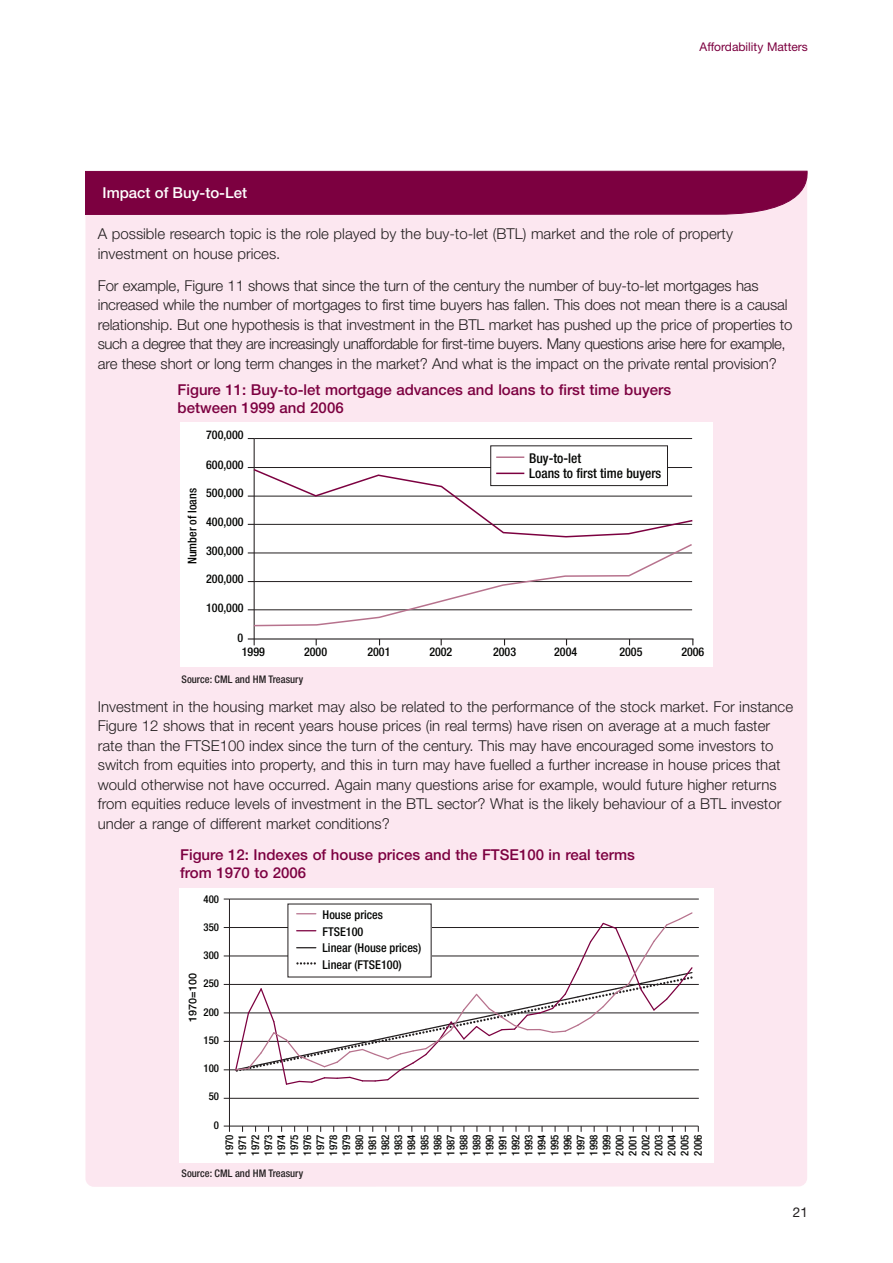
<style>
.page{position:relative;width:893px;height:1263px;background:#fff}
.page>*{position:absolute;margin:0;border:0;box-sizing:border-box;transform-origin:0 0}
.t1{font:300 15px/19.5px "Helvetica Neue";color:#231f20}
.t2{font:500 15px/18px "Helvetica Neue";color:#7c0040}
.t3{font:500 15px "Helvetica Neue";color:#fff}
.t4{font:500 condensed 13.5px "Helvetica Neue";color:#040503}
.t5{font:13.5px "Helvetica Neue";color:#231f20}
.t6{font:500 condensed 12.15px "Helvetica Neue";color:#040503}
.t7{font:500 condensed 12px "Helvetica Neue";color:#040503}
.t8{font:12px "Helvetica Neue";color:#7c0040}
.t9{font:500 condensed 10.8px "Helvetica Neue";color:#040503}
.t10{font:500 10.8px "Helvetica Neue";color:#040503}
.t11{font:500 condensed 10.5px "Helvetica Neue";color:#231f20}
</style>
<div class="page">
<div style="left:85px;top:215px;width:722px;height:971px;background:#fce7f0"></div>
<div style="left:85px;top:171px;width:722px;height:44px;background:#7c0040"></div>
<div style="left:179px;top:889px;width:534px;height:274px;background:#fff"></div>
<hr style="left:224px;top:1125px;width:474px;height:1px;background:#231f20">
<svg style="left:528px;top:1126px;width:2px;height:6px"></svg>
<hr style="left:229px;top:899px;width:1px;height:233px;background:#231f20">
<hr style="left:229px;top:1098px;width:470px;height:1px;background:#231f20">
<hr style="left:229px;top:1069px;width:470px;height:1px;background:#231f20">
<hr style="left:229px;top:1041px;width:470px;height:1px;background:#231f20">
<hr style="left:229px;top:1013px;width:470px;height:1px;background:#231f20">
<hr style="left:229px;top:984px;width:470px;height:1px;background:#231f20">
<hr style="left:229px;top:956px;width:470px;height:1px;background:#231f20">
<hr style="left:229px;top:927px;width:470px;height:1px;background:#231f20">
<hr style="left:229px;top:899px;width:470px;height:1px;background:#231f20">
<svg style="left:224px;top:911px;width:470px;height:174px"></svg>
<div style="left:180px;top:422px;width:533px;height:244px;background:#fff"></div>
<hr style="left:248px;top:638px;width:445px;height:1px;background:#231f20">
<hr style="left:254px;top:438px;width:1px;height:207px;background:#231f20">
<hr style="left:254px;top:438px;width:438px;height:1px;background:#231f20">
<hr style="left:496px;top:456px;width:28px;height:2px;background:#b7728d">
<svg style="left:248px;top:467px;width:445px;height:160px"></svg>
<p class="t8" style="left:700px;top:43px;width:110px">Affordability Matters</p>
<p class="t3" style="left:103px;top:187px;width:146px">Impact of Buy-to-Let</p>
<p class="t1" style="left:98px;top:225px;width:637px">A possible research topic is the role played by the buy-to-let (BTL) market and the role of property investment on house prices.</p>
<p class="t1" style="left:98px;top:277px;width:696px">For example, Figure 11 shows that since the turn of the century the number of buy-to-let mortgages has increased while the number of mortgages to first time buyers has fallen. This does not mean there is a causal relationship. But one hypothesis is that investment in the BTL market has pushed up the price of properties to such a degree that they are increasingly unaffordable for first-time buyers. Many questions arise here for example, are these short or long term changes in the market? And what is the impact on the private rental provision?</p>
<p class="t2" style="left:178px;top:382px;width:495px">Figure 11: Buy-to-let mortgage advances and loans to first time buyers between 1999 and 2006</p>
<p class="t7" style="left:188px;top:564px;width:77px;rotate:-90deg">Number of loans</p>
<p class="t7" style="left:206px;top:431px;width:39px">700,000</p>
<p class="t7" style="left:206px;top:460px;width:39px">600,000</p>
<p class="t7" style="left:206px;top:489px;width:39px">500,000</p>
<p class="t7" style="left:206px;top:518px;width:39px">400,000</p>
<p class="t7" style="left:206px;top:547px;width:39px">300,000</p>
<p class="t7" style="left:206px;top:575px;width:39px">200,000</p>
<p class="t7" style="left:206px;top:603px;width:39px">100,000</p>
<p class="t7" style="left:237px;top:633px;width:7px">0</p>
<p class="t4" style="left:529px;top:453px;width:54px">Buy-to-let</p>
<p class="t4" style="left:529px;top:468px;width:134px">Loans to first time buyers</p>
<p class="t7" style="left:242px;top:647px;width:25px">1999</p>
<p class="t7" style="left:304px;top:647px;width:25px">2000</p>
<p class="t7" style="left:367px;top:647px;width:25px">2001</p>
<p class="t7" style="left:429px;top:647px;width:25px">2002</p>
<p class="t7" style="left:493px;top:647px;width:25px">2003</p>
<p class="t7" style="left:554px;top:647px;width:25px">2004</p>
<p class="t7" style="left:619px;top:647px;width:25px">2005</p>
<p class="t7" style="left:681px;top:647px;width:25px">2006</p>
<p class="t11" style="left:182px;top:675px;width:123px">Source: CML and HM Treasury</p>
<p class="t1" style="left:98px;top:698px;width:697px">Investment in the housing market may also be related to the performance of the stock market. For instance Figure 12 shows that in recent years house prices (in real terms) have risen on average at a much faster rate than the FTSE100 index since the turn of the century. This may have encouraged some investors to switch from equities into property, and this in turn may have fuelled a further increase in house prices that would otherwise not have occurred. Again many questions arise for example, would future higher returns from equities reduce levels of investment in the BTL sector? What is the likely behaviour of a BTL investor under a range of different market conditions?</p>
<p class="t2" style="left:180px;top:847px;width:456px">Figure 12: Indexes of house prices and the FTSE100 in real terms from 1970 to 2006</p>
<p class="t9" style="left:204px;top:895px;width:17px">400</p>
<p class="t9" style="left:204px;top:923px;width:17px">350</p>
<p class="t9" style="left:204px;top:952px;width:17px">300</p>
<p class="t10" style="left:189px;top:1022px;width:50px;rotate:-90deg">1970=100</p>
<p class="t9" style="left:204px;top:979px;width:17px">250</p>
<p class="t9" style="left:204px;top:1008px;width:17px">200</p>
<p class="t9" style="left:204px;top:1036px;width:17px">150</p>
<p class="t9" style="left:204px;top:1064px;width:17px">100</p>
<p class="t9" style="left:209px;top:1092px;width:12px">50</p>
<p class="t9" style="left:214px;top:1121px;width:7px">0</p>
<p class="t6" style="left:323px;top:910px;width:62px">House prices</p>
<p class="t6" style="left:323px;top:927px;width:42px">FTSE100</p>
<p class="t6" style="left:323px;top:943px;width:100px">Linear (House prices)</p>
<p class="t6" style="left:323px;top:960px;width:81px">Linear (FTSE100)</p>
<p class="t9" style="left:277px;top:1155px;width:22px;rotate:-90deg">1974</p>
<p class="t9" style="left:538px;top:1155px;width:22px;rotate:-90deg">1994</p>
<p class="t9" style="left:408px;top:1155px;width:22px;rotate:-90deg">1984</p>
<p class="t9" style="left:668px;top:1155px;width:22px;rotate:-90deg">2004</p>
<p class="t9" style="left:303px;top:1155px;width:22px;rotate:-90deg">1976</p>
<p class="t9" style="left:343px;top:1155px;width:22px;rotate:-90deg">1979</p>
<p class="t9" style="left:473px;top:1155px;width:22px;rotate:-90deg">1989</p>
<p class="t9" style="left:564px;top:1155px;width:22px;rotate:-90deg">1996</p>
<p class="t9" style="left:603px;top:1155px;width:22px;rotate:-90deg">1999</p>
<p class="t9" style="left:694px;top:1155px;width:22px;rotate:-90deg">2006</p>
<p class="t9" style="left:434px;top:1155px;width:22px;rotate:-90deg">1986</p>
<p class="t9" style="left:329px;top:1155px;width:22px;rotate:-90deg">1978</p>
<p class="t9" style="left:460px;top:1155px;width:22px;rotate:-90deg">1988</p>
<p class="t9" style="left:590px;top:1155px;width:22px;rotate:-90deg">1998</p>
<p class="t9" style="left:225px;top:1155px;width:22px;rotate:-90deg">1970</p>
<p class="t9" style="left:356px;top:1155px;width:22px;rotate:-90deg">1980</p>
<p class="t9" style="left:486px;top:1155px;width:22px;rotate:-90deg">1990</p>
<p class="t9" style="left:616px;top:1155px;width:22px;rotate:-90deg">2000</p>
<p class="t9" style="left:316px;top:1155px;width:22px;rotate:-90deg">1977</p>
<p class="t9" style="left:447px;top:1155px;width:22px;rotate:-90deg">1987</p>
<p class="t9" style="left:577px;top:1155px;width:22px;rotate:-90deg">1997</p>
<p class="t9" style="left:395px;top:1155px;width:22px;rotate:-90deg">1983</p>
<p class="t9" style="left:655px;top:1155px;width:22px;rotate:-90deg">2003</p>
<p class="t9" style="left:264px;top:1155px;width:22px;rotate:-90deg">1973</p>
<p class="t9" style="left:525px;top:1155px;width:22px;rotate:-90deg">1993</p>
<p class="t9" style="left:421px;top:1155px;width:22px;rotate:-90deg">1985</p>
<p class="t9" style="left:681px;top:1155px;width:22px;rotate:-90deg">2005</p>
<p class="t9" style="left:290px;top:1155px;width:22px;rotate:-90deg">1975</p>
<p class="t9" style="left:551px;top:1155px;width:22px;rotate:-90deg">1995</p>
<p class="t9" style="left:512px;top:1155px;width:22px;rotate:-90deg">1992</p>
<p class="t9" style="left:251px;top:1155px;width:22px;rotate:-90deg">1972</p>
<p class="t9" style="left:382px;top:1155px;width:22px;rotate:-90deg">1982</p>
<p class="t9" style="left:642px;top:1155px;width:22px;rotate:-90deg">2002</p>
<p class="t9" style="left:629px;top:1155px;width:22px;rotate:-90deg">2001</p>
<p class="t9" style="left:238px;top:1155px;width:22px;rotate:-90deg">1971</p>
<p class="t9" style="left:369px;top:1155px;width:22px;rotate:-90deg">1981</p>
<p class="t9" style="left:499px;top:1155px;width:22px;rotate:-90deg">1991</p>
<p class="t11" style="left:182px;top:1169px;width:123px">Source: CML and HM Treasury</p>
<p class="t5" style="left:793px;top:1208px;width:17px">21</p>
</div>
